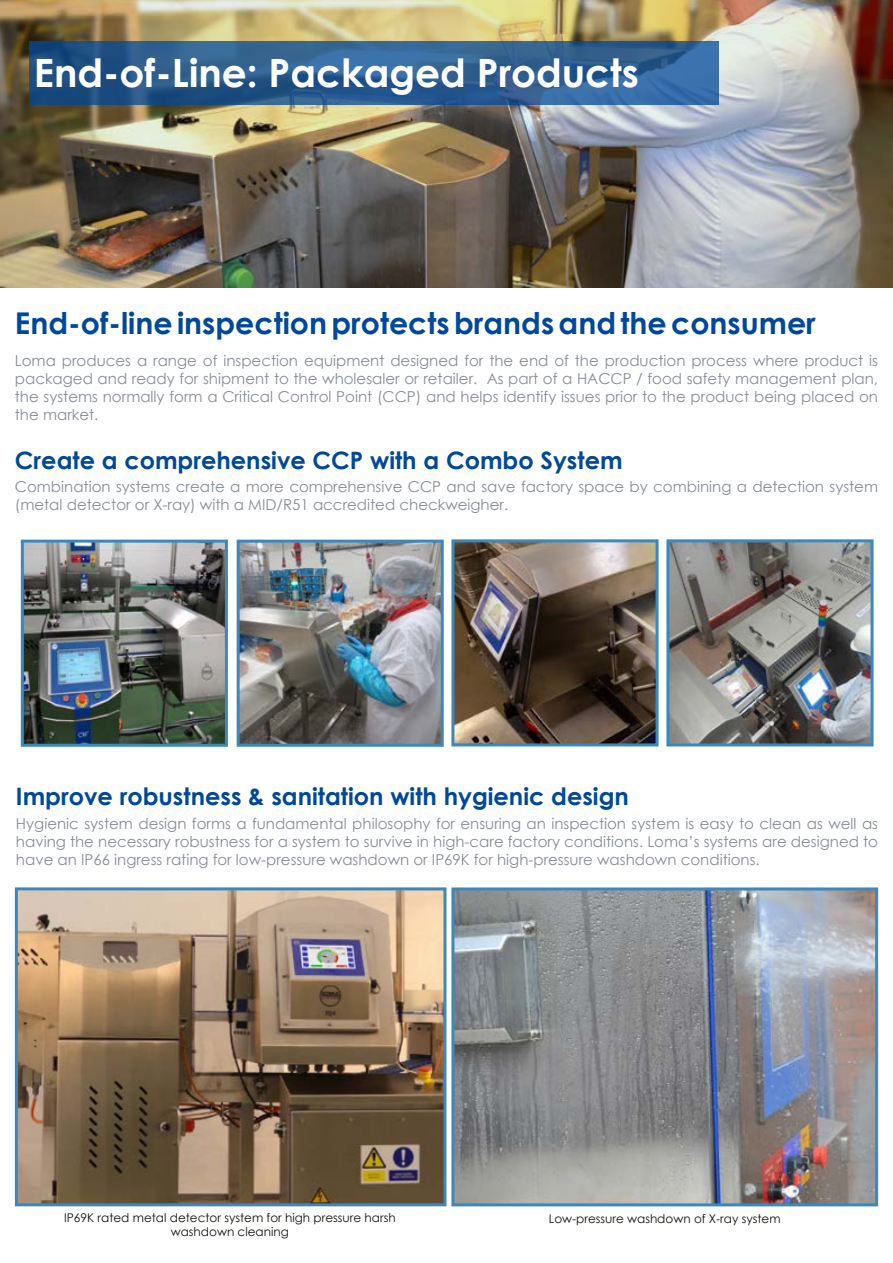
<style>
.page{position:relative;width:893px;height:1263px;background:#fff}
.page>*{position:absolute;margin:0;border:0;box-sizing:border-box;transform-origin:0 0}
.t1{font:700 39px "Century Gothic";color:#fff}
.t2{font:700 30px "Century Gothic";color:#00489a}
.t3{font:700 24px "Century Gothic";color:#00489a}
.t4{font:15px/18px "Century Gothic";color:#868c96;text-align:justify}
.t5{font:12px/14.4px "Century Gothic";color:#12110c;text-align:center}
</style>
<div class="page">
<img style="left:0;top:0;width:893px;height:287px">
<svg style="left:29px;top:41px;width:689px;height:64px;background:#2c5e91"></svg>
<img style="left:25px;top:544px;width:199px;height:199px">
<div style="left:21px;top:540px;width:207px;height:207px;border:3px solid #3a89be"></div>
<img style="left:455px;top:543px;width:199px;height:199px">
<div style="left:451px;top:539px;width:207px;height:207px;border:3px solid #3a89be"></div>
<img style="left:241px;top:544px;width:199px;height:199px">
<div style="left:237px;top:540px;width:207px;height:207px;border:3px solid #3a89be"></div>
<img style="left:670px;top:543px;width:199px;height:199px">
<div style="left:666px;top:539px;width:207px;height:207px;border:3px solid #3a89be"></div>
<img style="left:19px;top:891px;width:423px;height:311px">
<div style="left:15px;top:887px;width:431px;height:319px;border:3px solid #3a89be"></div>
<img style="left:455px;top:891px;width:419px;height:311px">
<div style="left:451px;top:887px;width:427px;height:319px;border:3px solid #3a89be"></div>
<h1 class="t1" style="left:34px;top:43px;width:607px">End-of-Line: Packaged Products</h1>
<h2 class="t2" style="left:15px;top:300px;width:802px">End-of-line inspection protects brands and the consumer</h2>
<p class="t4" style="left:15px;top:351px;width:865px">Loma produces a range of inspection equipment designed for the end of the production process where product is packaged and ready for shipment to the wholesaler or retailer. As part of a HACCP / food safety management plan, the systems normally form a Critical Control Point (CCP) and helps identify issues prior to the product being placed on the market.</p>
<h3 class="t3" style="left:15px;top:442px;width:609px">Create a comprehensive CCP with a Combo System</h3>
<p class="t4" style="left:15px;top:477px;width:865px">Combination systems create a more comprehensive CCP and save factory space by combining a detection system (metal detector or X-ray) with a MID/R51 accredited checkweigher.</p>
<h3 class="t3" style="left:16px;top:778px;width:614px">Improve robustness &amp; sanitation with hygienic design</h3>
<p class="t4" style="left:16px;top:814px;width:864px">Hygienic system design forms a fundamental philosophy for ensuring an inspection system is easy to clean as well as having the necessary robustness for a system to survive in high-care factory conditions. Loma’s systems are designed to have an IP66 ingress rating for low-pressure washdown or IP69K for high-pressure washdown conditions.</p>
<p class="t5" style="left:64px;top:1210px;width:333px">IP69K rated metal detector system for high pressure harsh washdown cleaning</p>
<p class="t5" style="left:549px;top:1211px;width:233px">Low-pressure washdown of X-ray system</p>
</div>
